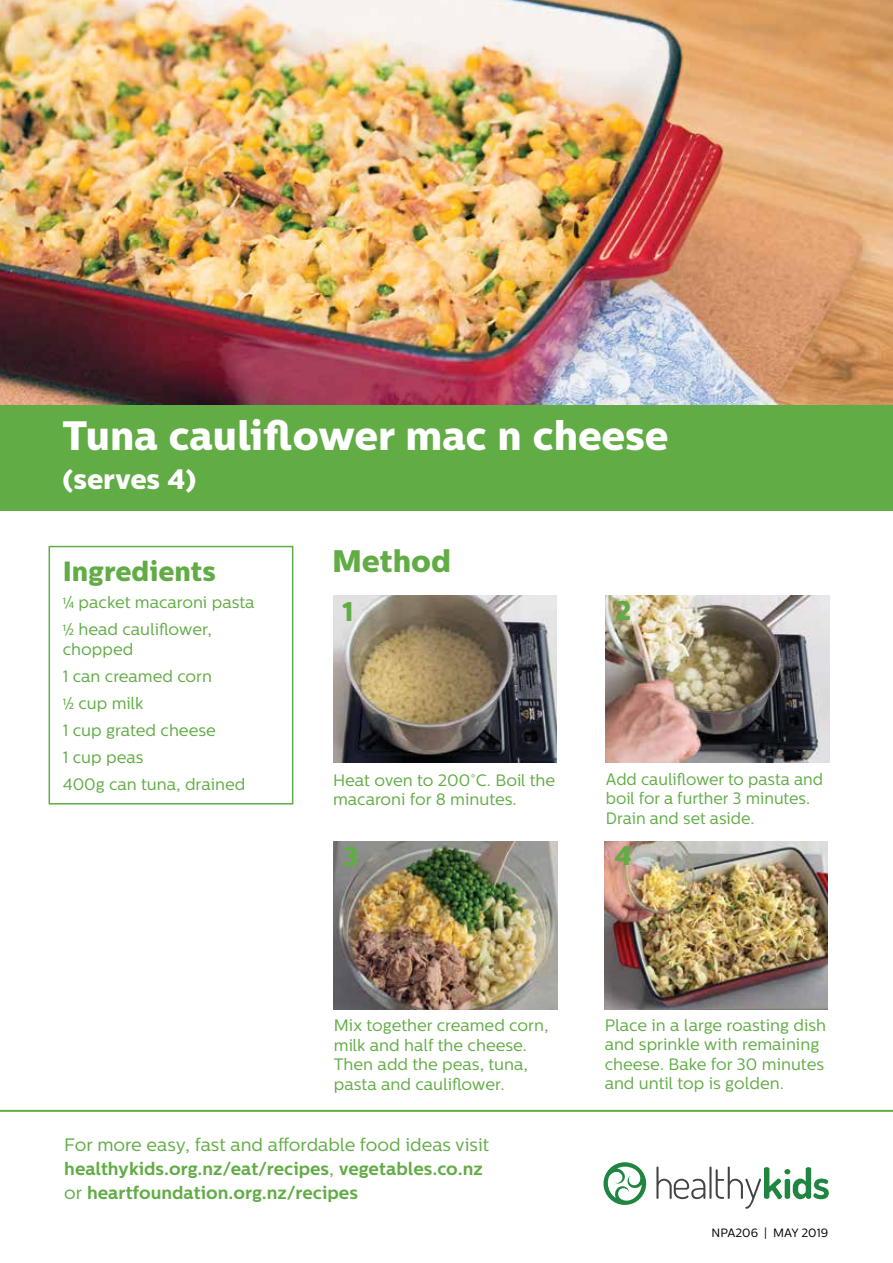
<style>
.page{position:relative;width:893px;height:1263px;background:#fff}
.page>*{position:absolute;margin:0;border:0;box-sizing:border-box;transform-origin:0 0}
.t1{font:800 40.95px "Centrale Sans";color:#fff}
.t2{font:800 31.05px "Centrale Sans";color:#62ac46}
.t3{font:800 28.05px "Centrale Sans";color:#fff}
.t4{font:800 27.75px "Centrale Sans";color:#62ac46}
.t5{font:800 27px "Centrale Sans";color:#62ac46}
.t6{font:700 18px/24px "Centrale Sans";color:#62ac46}
.t7{font:16.5px/19.5px "Centrale Sans";color:#62ac46}
.t8{font:12px "Centrale Sans";color:#000}
.s1{font-weight:500;font-size:9px}
.s2{font-weight:400}
</style>
<div class="page">
<svg style="left:656px;top:1166px;width:49px;height:33px"></svg>
<hr style="left:709px;top:1166px;width:2px;height:33px;background:#424343">
<svg style="left:716px;top:1166px;width:113px;height:43px"></svg>
<svg style="left:603px;top:1162px;width:43px;height:43px"></svg>
<img style="left:0;top:0;width:893px;height:405px">
<div style="left:0;top:405px;width:893px;height:106px;background:#62ac46"></div>
<div style="left:49px;top:546px;width:244px;height:258px;border:2px solid #62ac46"></div>
<hr style="left:0;top:1110px;width:893px;height:2px;background:#62ac46">
<img style="left:605px;top:841px;width:223px;height:168px">
<img style="left:334px;top:841px;width:223px;height:168px">
<img style="left:606px;top:596px;width:223px;height:166px">
<img style="left:334px;top:595px;width:222px;height:167px">
<h1 class="t1" style="left:62px;top:411px;width:607px">Tuna cauliflower mac n cheese</h1>
<h3 class="t3" style="left:62px;top:462px;width:135px">(serves 4)</h3>
<h3 class="t4" style="left:63px;top:554px;width:154px">Ingredients</h3>
<p class="t7" style="left:63px;top:589px;width:193px;line-height:27px"><sup>1</sup>/<span class="s1">4</span> packet macaroni pasta<br><sup>1</sup>/<span class="s1">2</span> head cauliflower,</p>
<p class="t7" style="left:63px;top:636px;width:184px;line-height:27.2px">chopped<br>1 can creamed corn<br><sup>1</sup>/<span class="s1">2</span> cup milk<br>1 cup grated cheese<br>1 cup peas<br>400g can tuna, drained</p>
<h2 class="t2" style="left:332px;top:542px;width:120px">Method</h2>
<h3 class="t5" style="left:342px;top:595px;width:13px">1</h3>
<h3 class="t5" style="left:615px;top:594px;width:18px">2</h3>
<p class="t7" style="left:333px;top:770px;width:224px">Heat oven to 200°C. Boil the macaroni for 8 minutes.</p>
<h3 class="t5" style="left:343px;top:840px;width:18px">3</h3>
<p class="t7" style="left:606px;top:769px;width:219px">Add cauliflower to pasta and boil for a further 3 minutes.<br>Drain and set aside.</p>
<h3 class="t5" style="left:614px;top:839px;width:19px">4</h3>
<p class="t7" style="left:334px;top:1016px;width:216px">Mix together creamed corn, milk and half the cheese.<br>Then add the peas, tuna, pasta and cauliflower.</p>
<p class="t7" style="left:605px;top:1015px;width:223px">Place in a large roasting dish and sprinkle with remaining cheese. Bake for 30 minutes and until top is golden.</p>
<p class="t6" style="left:64px;top:1133px;width:426px"><span class="s2">For more easy, fast and affordable food ideas visit </span>healthykids.org.nz/eat/recipes<span class="s2">,</span> vegetables.co.nz <span class="s2">or</span> heartfoundation.org.nz/recipes</p>
<p class="t8" style="left:711px;top:1225px;width:118px">NPA206 | MAY 2019</p>
</div>
